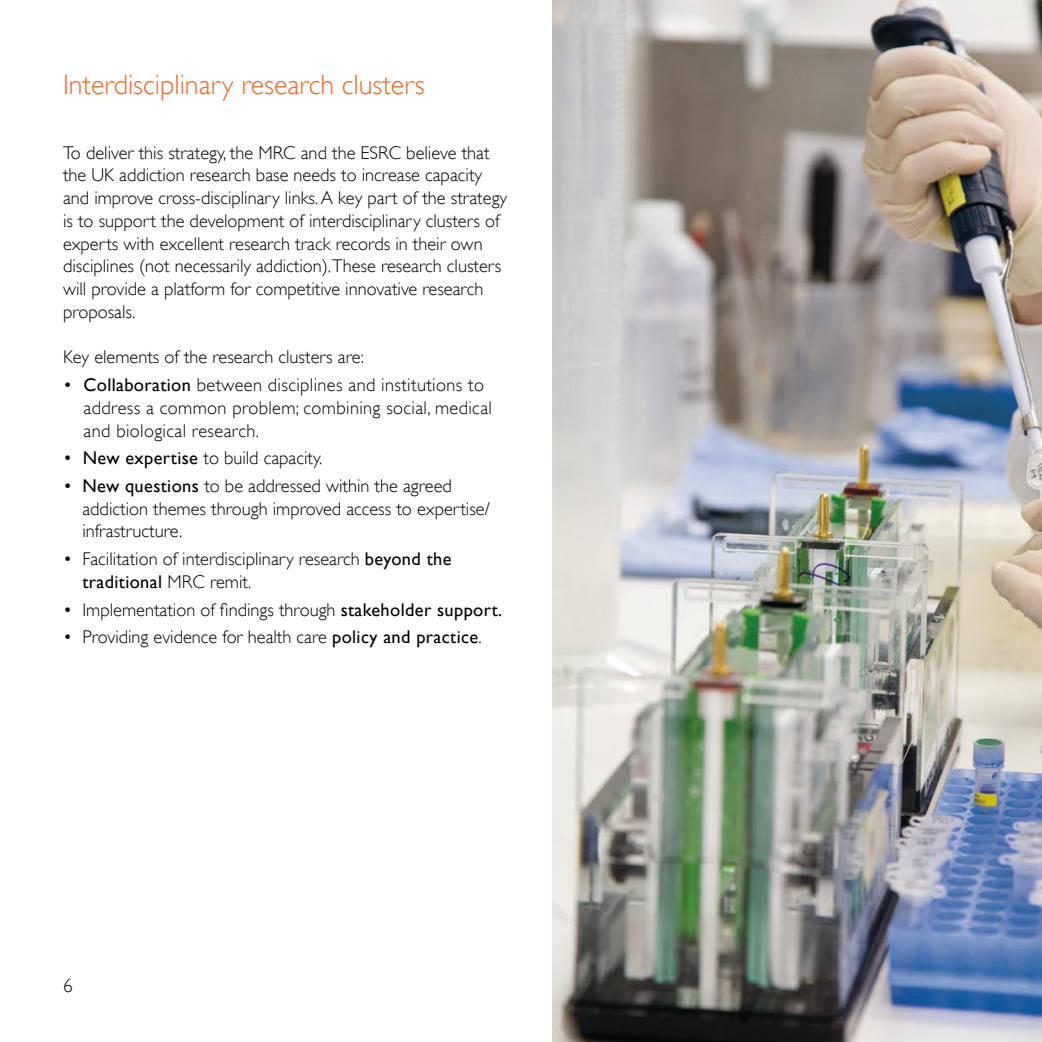
<style>
.page{position:relative;width:1042px;height:1042px;background:#fff}
.page>*{position:absolute;margin:0;border:0;box-sizing:border-box;transform-origin:0 0}
.t1{font:300 28px "Gill Sans";color:#e86b2d}
.t2{font:300 19.25px "Gill Sans";color:#000}
.t3{font:300 18.38px/22.8px "Gill Sans";color:#000}
.t4{font:300 18.38px/22.8px "Gill Sans";letter-spacing:.02em;color:#000}
.s1{font-weight:400}
</style>
<div class="page">
<img style="left:552px;top:0;width:490px;height:1042px">
<h1 class="t1" style="left:63px;top:68px;width:363px">Interdisciplinary research clusters</h1>
<p class="t3" style="left:63px;top:141px;width:446px">To deliver this strategy, the MRC and the ES RC believe that the UK addiction research base needs to increase capacity and improve cross-disciplinary links. A key part of the strategy is to support the development of interdisciplinary clusters of experts with excellent research track records in their own disciplines (not necessarily addiction).These research clusters will provide a platform for competitive innovative research proposals.</p>
<p class="t3" style="left:63px;top:346px;width:302px">Key elements of the research clusters are:</p>
<p class="t4" style="left:84px;top:373px;width:410px;text-indent:-21px">• <span class="s1">Collaboration</span> between disciplines and institutions to address a common problem; combining social, medical and biological research.</p>
<p class="t3" style="left:63px;top:447px;width:261px">• <span class="s1">New expertise</span> to build capacity.</p>
<p class="t3" style="left:82px;top:474px;width:409px;text-indent:-19px">• <span class="s1">New questions</span> to be addressed within the agreed addiction themes through improved access to expertise/ infrastructure.</p>
<p class="t3" style="left:82px;top:548px;width:371px;text-indent:-19px">• Facilitation of interdisciplinary research <span class="s1">beyond the traditional</span> MRC remit.</p>
<p class="t3" style="left:63px;top:598px;width:441px">• Implementation of findings through <span class="s1">stakeholder support.</span></p>
<p class="t3" style="left:63px;top:626px;width:420px">• Providing evidence for health care <span class="s1">policy and practice</span>.</p>
<p class="t2" style="left:63px;top:975px;width:11px">6</p>
</div>
